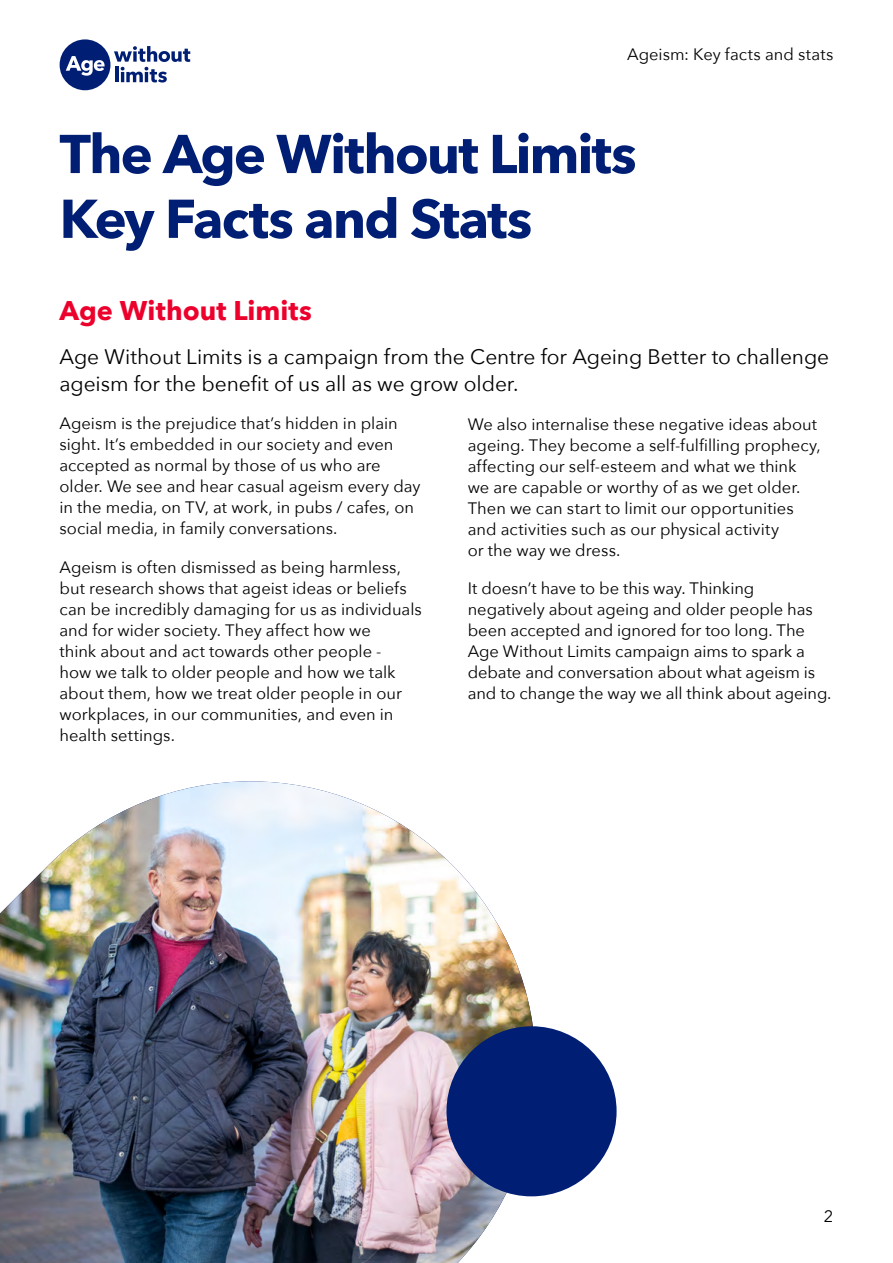
<style>
.page{position:relative;width:893px;height:1263px;background:#fff}
.page>*{position:absolute;margin:0;border:0;box-sizing:border-box;transform-origin:0 0}
.t1{font:700 54px/64.8px "Avenir Next";letter-spacing:-.035em;color:#001f74}
.t2{font:700 27px "Avenir Next";color:#ec002c}
.t3{font:21px/27px "Avenir Next";letter-spacing:-.005em;color:#000}
.t4{font:16.5px/21px "Avenir Next";color:#000}
</style>
<div class="page">
<svg style="left:60px;top:39px;width:130px;height:51px"></svg>
<img style="left:0;top:781px;width:564px;height:482px">
<div style="left:446px;top:1026px;width:171px;height:170px;background:#001f74;border-radius:50%"></div>
<p class="t4" style="left:627px;top:43px;width:208px">Ageism: Key facts and stats</p>
<h1 class="t1" style="left:60px;top:121px;width:579px">The Age Without Limits<br>Key Facts and Stats</h1>
<h2 class="t2" style="left:60px;top:288px;width:254px">Age Without Limits</h2>
<p class="t3" style="left:60px;top:343px;width:771px">Age Without Limits is a campaign from the Centre for Ageing Better to challenge ageism for the benefit of us all as we grow older.</p>
<p class="t4" style="left:60px;top:412px;width:362px">Ageism is the prejudice that’s hidden in plain sight. It’s embedded in our society and even accepted as normal by those of us who are older. We see and hear casual ageism every day in the media, on TV, at work, in pubs / cafes, on social media, in family conversations.</p>
<p class="t4" style="left:60px;top:555px;width:364px">Ageism is often dismissed as being harmless, but research shows that ageist ideas or beliefs can be incredibly damaging for us as individuals and for wider society. They affect how we<br>think about and act towards other people -<br>how we talk to older people and how we talk about them, how we treat older people in our workplaces, in our communities, and even in health settings.</p>
<p class="t4" style="left:468px;top:413px;width:354px">We also internalise these negative ideas about ageing. They become a self-fulfilling prophecy, affecting our self-esteem and what we think we are capable or worthy of as we get older.<br>Then we can start to limit our opportunities and activities such as our physical activity<br>or the way we dress.</p>
<p class="t4" style="left:468px;top:577px;width:365px">It doesn’t have to be this way. Thinking negatively about ageing and older people has been accepted and ignored for too long. The Age Without Limits campaign aims to spark a debate and conversation about what ageism is and to change the way we all think about ageing.</p>
<p class="t4" style="left:824px;top:1205px;width:11px">2</p>
</div>
